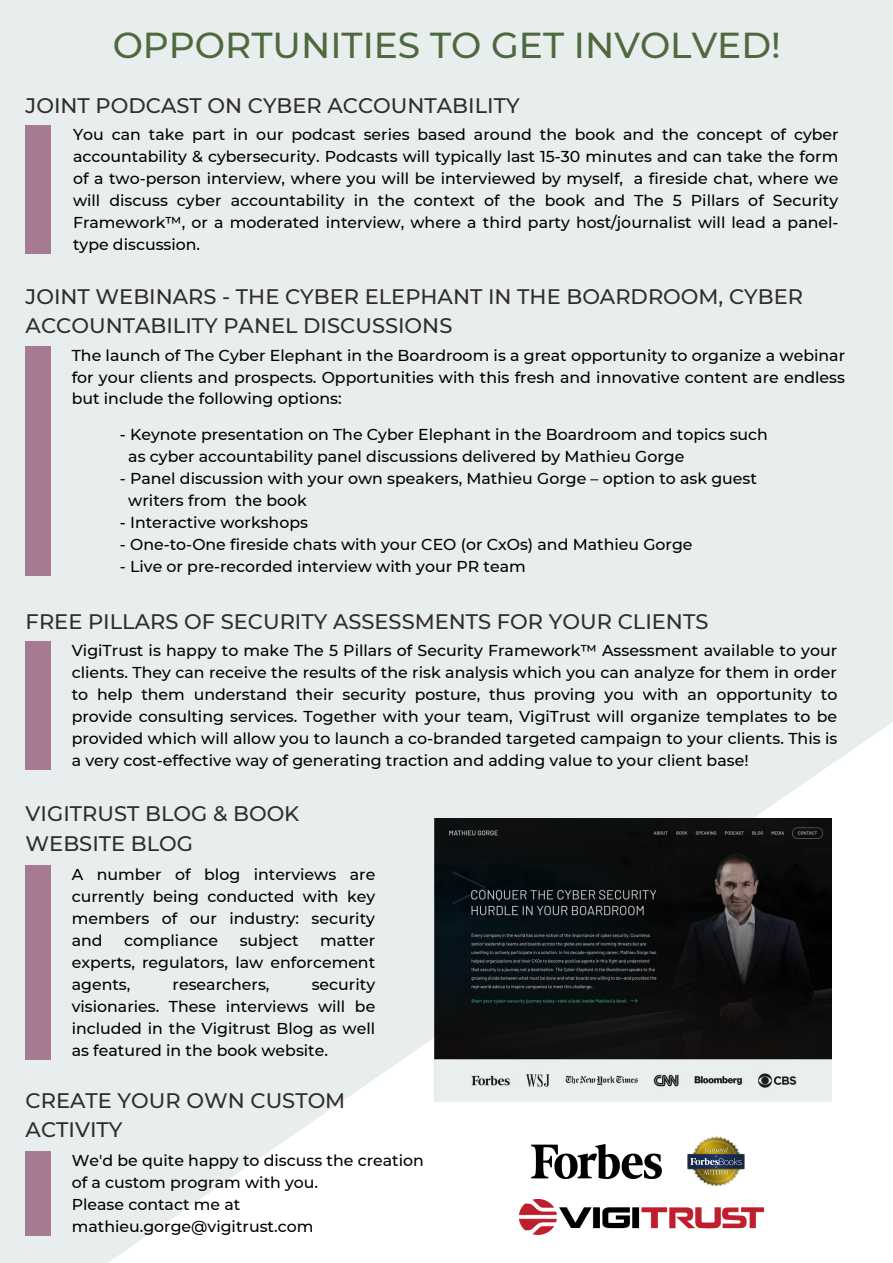
<style>
.page{position:relative;width:893px;height:1263px;background:#e8eeee}
.page>*{position:absolute;margin:0;border:0;box-sizing:border-box;transform-origin:0 0}
.t1{font:500 36px "Montserrat";color:#4f693f}
.t2{font:500 21px/29.2px "Montserrat";color:#322d2c}
.t3{font:500 15.75px/22px "Montserrat";color:#000;text-align:justify}
</style>
<div class="page">
<svg style="left:25px;top:666px;width:868px;height:597px"></svg>
<div style="left:26px;top:346px;width:25px;height:230px;background:#a67b92"></div>
<div style="left:26px;top:642px;width:25px;height:128px;background:#a67b92"></div>
<div style="left:26px;top:865px;width:25px;height:194px;background:#a67b92"></div>
<img style="left:434px;top:819px;width:397px;height:283px">
<div style="left:26px;top:1151px;width:25px;height:85px;background:#a67b92"></div>
<img style="left:519px;top:1200px;width:244px;height:34px">
<img style="left:532px;top:1145px;width:129px;height:33px">
<img style="left:666px;top:1133px;width:99px;height:57px">
<div style="left:26px;top:125px;width:25px;height:129px;background:#a67b92"></div>
<h1 class="t1" style="left:113px;top:23px;width:669px">OPPORTUNITIES TO GET INVOLVED!</h1>
<h2 class="t2" style="left:26px;top:91px;width:495px">JOINT PODCAST ON CYBER ACCOUNTABILITY</h2>
<p class="t3" style="left:73px;top:123px;width:767px">You can take part in our podcast series based around the book and the concept of cyber accountability &amp; cybersecurity. Podcasts will typically last 15-30 minutes and can take the form of a two-person interview, where you will be interviewed by myself, a fireside chat, where we will discuss cyber accountability in the context of the book and The 5 Pillars of Security Framework™, or a moderated interview, where a third party host/journalist will lead a panel&shy;type discussion.</p>
<h2 class="t2" style="left:26px;top:282px;width:779px">JOINT WEBINARS - THE CYBER ELEPHANT IN THE BOARDROOM, CYBER<br>ACCOUNTABILITY PANEL DISCUSSIONS</h2>
<p class="t3" style="left:72px;top:344px;width:775px">The launch of The Cyber Elephant in the Boardroom is a great opportunity to organize a webinar for your clients and prospects. Opportunities with this fresh and innovative content are endless but include the following options:</p>
<p class="t3" style="left:128px;top:423px;width:641px;text-indent:-8px">- Keynote presentation on The Cyber Elephant in the Boardroom and topics such as cyber accountability panel discussions delivered by Mathieu Gorge</p>
<p class="t3" style="left:128px;top:467px;width:630px;text-indent:-8px">- Panel discussion with your own speakers, Mathieu Gorge – option to ask guest writers from the book</p>
<p class="t3" style="left:120px;top:511px;width:190px">- Interactive workshops</p>
<p class="t3" style="left:120px;top:533px;width:574px">- One-to-One fireside chats with your CEO (or CxOs) and Mathieu Gorge</p>
<p class="t3" style="left:120px;top:555px;width:407px">- Live or pre-recorded interview with your PR team</p>
<h2 class="t2" style="left:26px;top:606px;width:684px">FREE PILLARS OF SECURITY ASSESSMENTS FOR YOUR CLIENTS</h2>
<p class="t3" style="left:72px;top:640px;width:767px">VigiTrust is happy to make The 5 Pillars of Security Framework™ Assessment available to your clients. They can receive the results of the risk analysis which you can analyze for them in order to help them understand their security posture, thus proving you with an opportunity to provide consulting services. Together with your team, VigiTrust will organize templates to be provided which will allow you to launch a co-branded targeted campaign to your clients. This is a very cost-effective way of generating traction and adding value to your client base!</p>
<h2 class="t2" style="left:26px;top:799px;width:275px">VIGITRUST BLOG &amp; BOOK<br>WEBSITE BLOG</h2>
<p class="t3" style="left:72px;top:863px;width:305px">A number of blog interviews are currently being conducted with key members of our industry: security and</p>
<p class="t3" style="left:124px;top:929px;width:95px">compliance</p>
<p class="t3" style="left:240px;top:929px;width:60px">subject</p>
<p class="t3" style="left:72px;top:929px;width:305px;text-indent:248px">matter experts, regulators, law enforcement agents,</p>
<p class="t3" style="left:72px;top:973px;width:305px;text-indent:240px">security visionaries. These interviews will be included in the Vigitrust Blog as well as featured in the book website.</p>
<p class="t3" style="left:173px;top:973px;width:98px">researchers,</p>
<h2 class="t2" style="left:26px;top:1086px;width:321px">CREATE YOUR OWN CUSTOM<br>ACTIVITY</h2>
<p class="t3" style="left:72px;top:1149px;width:354px;text-align:left">We'd be quite happy to discuss the creation of a custom program with you.<br>Please contact me at mathieu.gorge@vigitrust.com</p>
</div>
